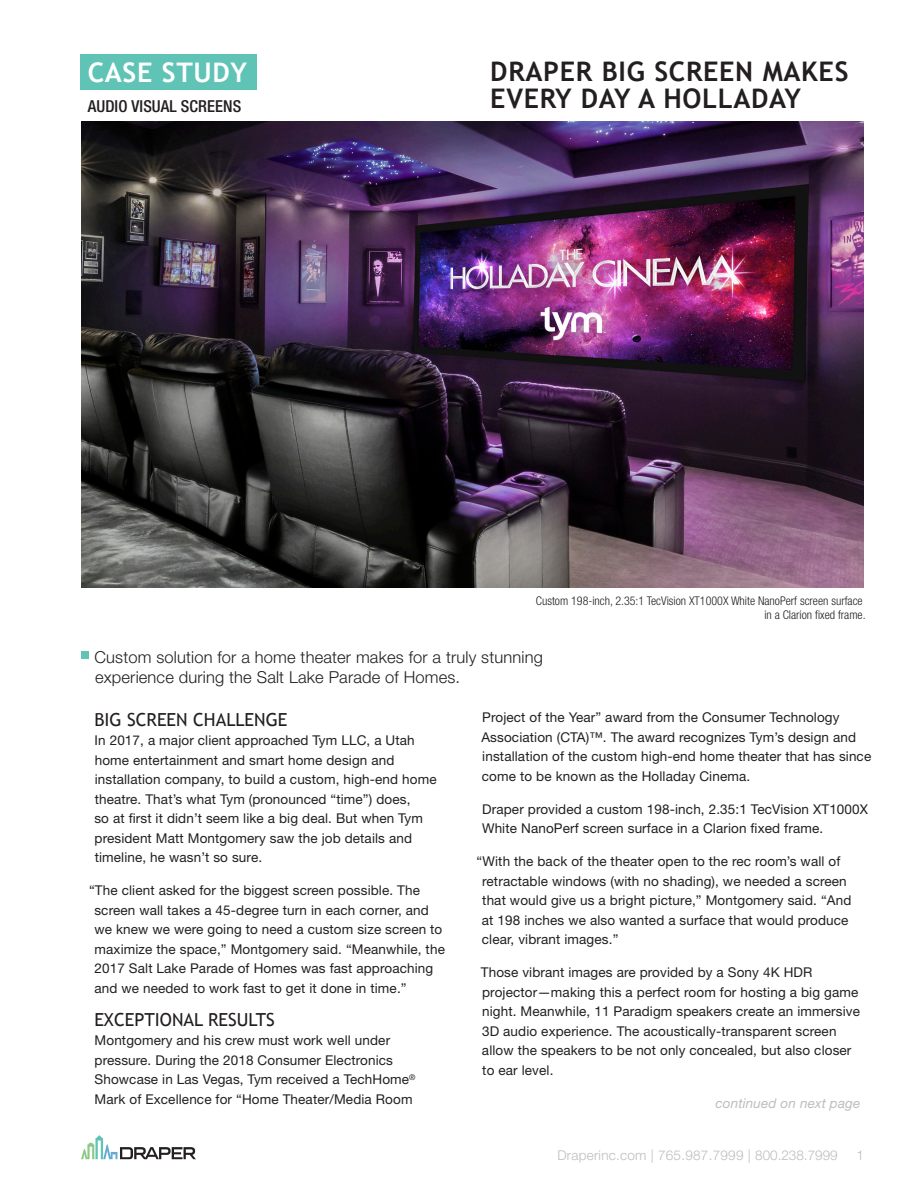
<style>
.page{position:relative;width:918px;height:1188px;background:#fff}
.page>*{position:absolute;margin:0;border:0;box-sizing:border-box;transform-origin:0 0}
.PAGE_HEADLINE{font:700 27px "Trebuchet MS";letter-spacing:.025em;color:#231f20}
.PAGE_HEADLINE-2{font:700 27px "Trebuchet MS";letter-spacing:.025em;color:#fff}
.SMALL_HEADER{font:18px "Trebuchet MS";color:#231f20}
.LARGE_PARAGRAPH{font:300 16.5px/19.8px "Helvetica Neue LT Std";letter-spacing:.01em;color:#231f20}
.SUBHEAD{font:500 condensed 16.5px "Helvetica Neue LT Std";letter-spacing:.005em;color:#231f20}
.BODY_COPY{font:13.5px/19.5px "Helvetica Neue LT Std";letter-spacing:.01em;color:#231f20}
.t1{font:300 13.5px "Helvetica Neue LT Std";letter-spacing:.02em;color:#bcbdc0}
.BODY_COPY-2{font:italic 13.5px "Helvetica Neue LT Std";letter-spacing:.01em;color:#bcbdc0}
.BELOW_PHOTO{font:300 condensed 12px/14.4px "Helvetica Neue LT Std";color:#231f20;text-align:right}
</style>
<div class="page">
<svg style="left:81px;top:1135px;width:115px;height:24px"></svg>
<img style="left:81px;top:122px;width:783px;height:466px">
<div style="left:81px;top:651px;width:7px;height:8px;background:#5fc4b6"></div>
<div style="left:81px;top:54px;width:176px;height:35px;background:#5fc4b6"></div>
<p class="PAGE_HEADLINE-2" style="left:88px;top:55px;width:161px">CASE STUDY</p>
<p class="PAGE_HEADLINE" style="left:490px;top:54px;width:360px">DRAPER BIG SCREEN MAKES</p>
<p class="SUBHEAD" style="left:88px;top:96px;width:155px">AUDIO VISUAL SCREENS</p>
<p class="PAGE_HEADLINE" style="left:490px;top:81px;width:312px">EVERY DAY A HOLLADAY</p>
<p class="BELOW_PHOTO" style="left:536px;top:593px;width:331px">Custom 198-inch, 2.35:1 TecVision XT1000X White NanoPerf screen surface in a Clarion fixed frame.</p>
<p class="LARGE_PARAGRAPH" style="left:94px;top:647px;width:450px">Custom solution for a home theater makes for a truly stunning experience during the Salt Lake Parade of Homes.</p>
<p class="SMALL_HEADER" style="left:94px;top:709px;width:195px">BIG SCREEN CHALLENGE</p>
<p class="BODY_COPY" style="left:94px;top:731px;width:344px">In 2017, a major client approached Tym LLC, a Utah home entertainment and smart home design and installation company, to build a custom, high-end home theatre. That’s what Tym (pronounced “time”) does,<br>so at first it didn’t seem like a big deal. But when Tym president Matt Montgomery saw the job details and timeline, he wasn’t so sure.</p>
<p class="BODY_COPY" style="left:94px;top:881px;width:352px;text-indent:-5px">“The client asked for the biggest screen possible. The screen wall takes a 45-degree turn in each corner, and we knew we were going to need a custom size screen to maximize the space,” Montgomery said. “Meanwhile, the 2017 Salt Lake Parade of Homes was fast approaching and we needed to work fast to get it done in time.”</p>
<p class="SMALL_HEADER" style="left:94px;top:1009px;width:182px">EXCEPTIONAL RESULTS</p>
<p class="BODY_COPY" style="left:95px;top:1031px;width:323px">Montgomery and his crew must work well under pressure. During the 2018 Consumer Electronics Showcase in Las Vegas, Tym received a TechHome<sup>® </sup>Mark of Excellence for “Home Theater/Media Room</p>
<p class="BODY_COPY" style="left:481px;top:708px;width:391px">Project of the Year” award from the Consumer Technology Association (CTA)™. The award recognizes Tym’s design and installation of the custom high-end home theater that has since come to be known as the Holladay Cinema.</p>
<p class="BODY_COPY" style="left:482px;top:799px;width:388px">Draper provided a custom 198-inch, 2.35:1 TecVision XT1000X<br>White NanoPerf screen surface in a Clarion fixed frame.</p>
<p class="BODY_COPY" style="left:482px;top:852px;width:371px;text-indent:-5px">“With the back of the theater open to the rec room’s wall of retractable windows (with no shading), we needed a screen that would give us a bright picture,” Montgomery said. “And at 198 inches we also wanted a surface that would produce clear, vibrant images.”</p>
<p class="BODY_COPY" style="left:481px;top:963px;width:381px">Those vibrant images are provided by a Sony 4K HDR projector—making this a perfect room for hosting a big game night. Meanwhile, 11 Paradigm speakers create an immersive 3D audio experience. The acoustically-transparent screen allow the speakers to be not only concealed, but also closer to ear level.</p>
<p class="BODY_COPY-2" style="left:716px;top:1095px;width:146px">continued on next page</p>
<p class="t1" style="left:557px;top:1147px;width:282px">Draperinc.com | 765.987.7999 | 800.238.7999</p>
<p class="t1" style="left:856px;top:1147px;width:9px">1</p>
</div>
